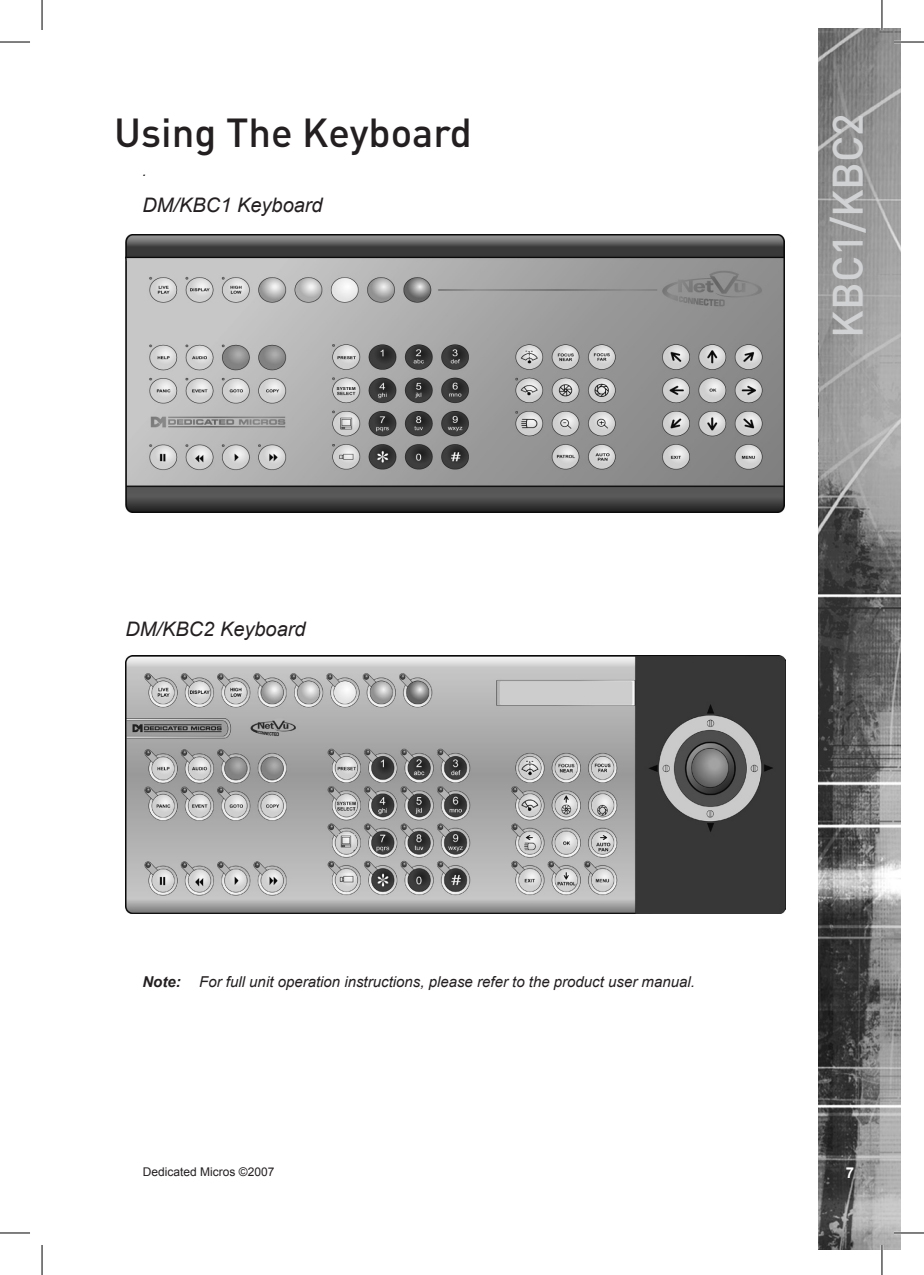
<style>
.page{position:relative;width:924px;height:1275px;background:#fff}
.page>*{position:absolute;margin:0;border:0;box-sizing:border-box;transform-origin:0 0}
.t1{font:500 42px "DIN";color:#d1d2d4}
.Main_Headers{font:500 40px "DIN";color:#231f20}
.Introtext{font:italic 20px "Arial";color:#231f20}
.Image{font:italic 20px "Arial";color:#231f20}
.Note_text{font:italic 15px "Arial";color:#231f20}
.Introtext-2{font:italic 15px "Arial";color:#231f20}
.t2{font:12px "Arial";color:#231f20}
.s1{font-weight:700}
</style>
<div class="page">
<img style="left:818px;top:28px;width:81px;height:1221px">
<img style="left:125px;top:234px;width:658px;height:278px">
<img style="left:125px;top:655px;width:659px;height:258px">
<hr style="left:893px;top:41px;width:30px;height:2px;background:#fff">
<hr style="left:893px;top:1231px;width:30px;height:3px;background:#fff">
<hr style="left:880px;top:0;width:2px;height:30px;background:#fff">
<hr style="left:880px;top:1245px;width:2px;height:30px;background:#fff">
<hr style="left:0;top:42px;width:30px;height:1px;background:#000">
<hr style="left:893px;top:42px;width:30px;height:1px;background:#000">
<hr style="left:0;top:1232px;width:30px;height:1px;background:#000">
<hr style="left:893px;top:1232px;width:30px;height:1px;background:#000">
<hr style="left:42px;top:0;width:1px;height:30px;background:#000">
<hr style="left:42px;top:1245px;width:1px;height:30px;background:#000">
<hr style="left:881px;top:0;width:1px;height:30px;background:#000">
<hr style="left:881px;top:1245px;width:1px;height:30px;background:#000">
<svg style="left:845px;top:1167px;width:8px;height:10px"></svg>
<p class="Main_Headers" style="left:114px;top:107px;width:359px">Using The Keyboard</p>
<p class="Introtext-2" style="left:142px;top:161px;width:6px">.</p>
<p class="Introtext" style="left:142px;top:192px;width:182px">DM/KBC1 Keyboard</p>
<p class="Image" style="left:125px;top:615px;width:182px">DM/KBC2 Keyboard</p>
<p class="Note_text" style="left:142px;top:972px;width:553px"><span class="s1">Note:</span> For full unit operation instructions, please refer to the product user manual.</p>
<p class="t2" style="left:143px;top:1163px;width:133px">Dedicated Micros ©2007</p>
<h1 class="t1" style="left:820px;top:338px;width:226px;rotate:-90deg">KBC1/KBC2</h1>
</div>
